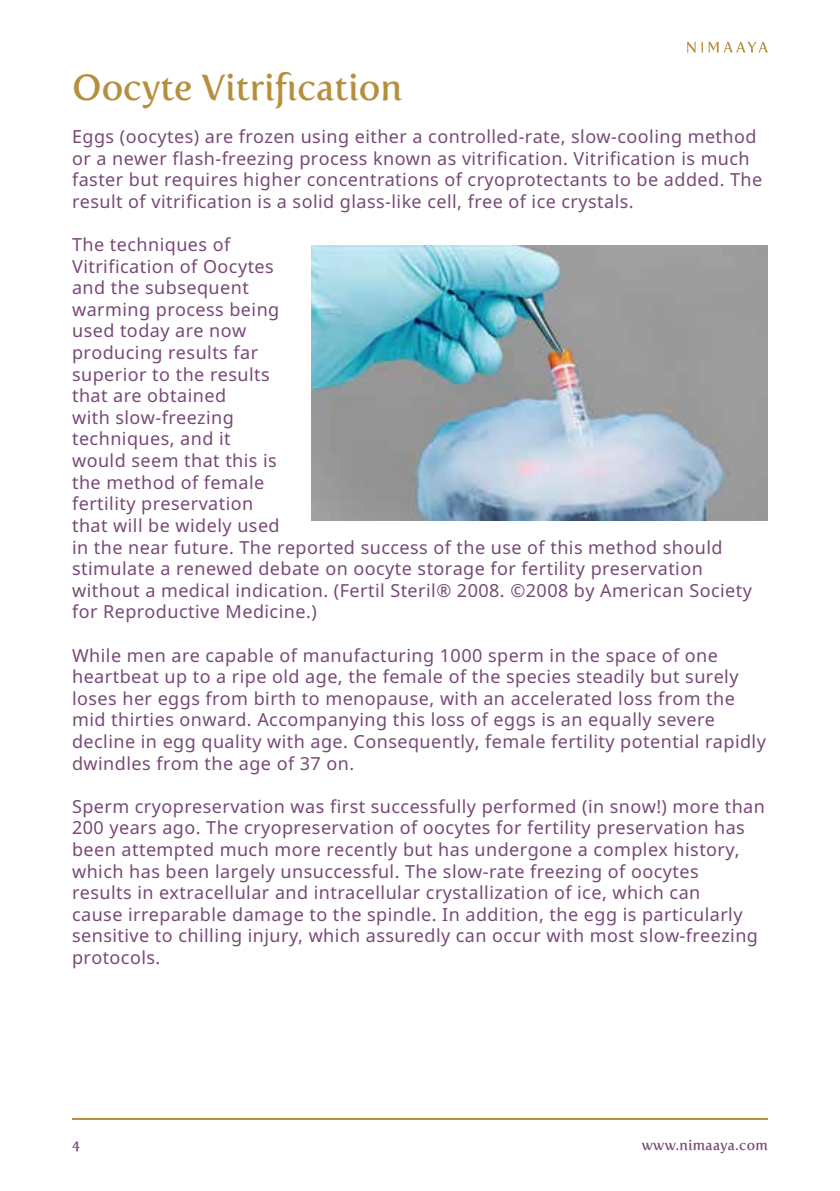
<style>
.page{position:relative;width:840px;height:1191px;background:#fff}
.page>*{position:absolute;margin:0;border:0;box-sizing:border-box;transform-origin:0 0}
.t1{font:36px "Fertigo Pro";color:#b58f3e}
.t2{font:18px/21.6px "Noto Sans UI";letter-spacing:.025em;color:#774976}
.t3{font:14px "Fertigo Pro";letter-spacing:.025em;color:#774976}
</style>
<div class="page">
<hr style="left:72px;top:1118px;width:695px;height:2px;background:#b58f3e">
<svg style="left:687px;top:42px;width:8px;height:11px"></svg>
<svg style="left:708px;top:42px;width:59px;height:11px"></svg>
<img style="left:311px;top:245px;width:456px;height:276px">
<h1 class="t1" style="left:72px;top:66px;width:332px">Oocyte Vitrification</h1>
<p class="t2" style="left:72px;top:125px;width:691px">Eggs (oocytes) are frozen using either a controlled-rate, slow-cooling method or a newer flash-freezing process known as vitrification. Vitrification is much faster but requires higher concentrations of cryoprotectants to be added. The result of vitrification is a solid glass-like cell, free of ice crystals.</p>
<p class="t2" style="left:72px;top:233px;width:681px">The techniques of<br>Vitrification of Oocytes<br>and the subsequent<br>warming process being<br>used today are now<br>producing results far<br>superior to the results<br>that are obtained<br>with slow-freezing<br>techniques, and it<br>would seem that this is<br>the method of female<br>fertility preservation<br>that will be widely used<br>in the near future. The reported success of the use of this method should stimulate a renewed debate on oocyte storage for fertility preservation without a medical indication. (Fertil Steril® 2008. ©2008 by American Society for Reproductive Medicine.)</p>
<p class="t2" style="left:72px;top:644px;width:695px">While men are capable of manufacturing 1000 sperm in the space of one heartbeat up to a ripe old age, the female of the species steadily but surely loses her eggs from birth to menopause, with an accelerated loss from the mid thirties onward. Accompanying this loss of eggs is an equally severe decline in egg quality with age. Consequently, female fertility potential rapidly dwindles from the age of 37 on.</p>
<p class="t2" style="left:72px;top:795px;width:694px">Sperm cryopreservation was first successfully performed (in snow!) more than 200 years ago. The cryopreservation of oocytes for fertility preservation has been attempted much more recently but has undergone a complex history, which has been largely unsuccessful. The slow-rate freezing of oocytes<br>results in extracellular and intracellular crystallization of ice, which can<br>cause irreparable damage to the spindle. In addition, the egg is particularly sensitive to chilling injury, which assuredly can occur with most slow-freezing protocols.</p>
<p class="t3" style="left:72px;top:1137px;width:9px">4</p>
<p class="t3" style="left:641px;top:1137px;width:128px">www.nimaaya.com</p>
</div>
